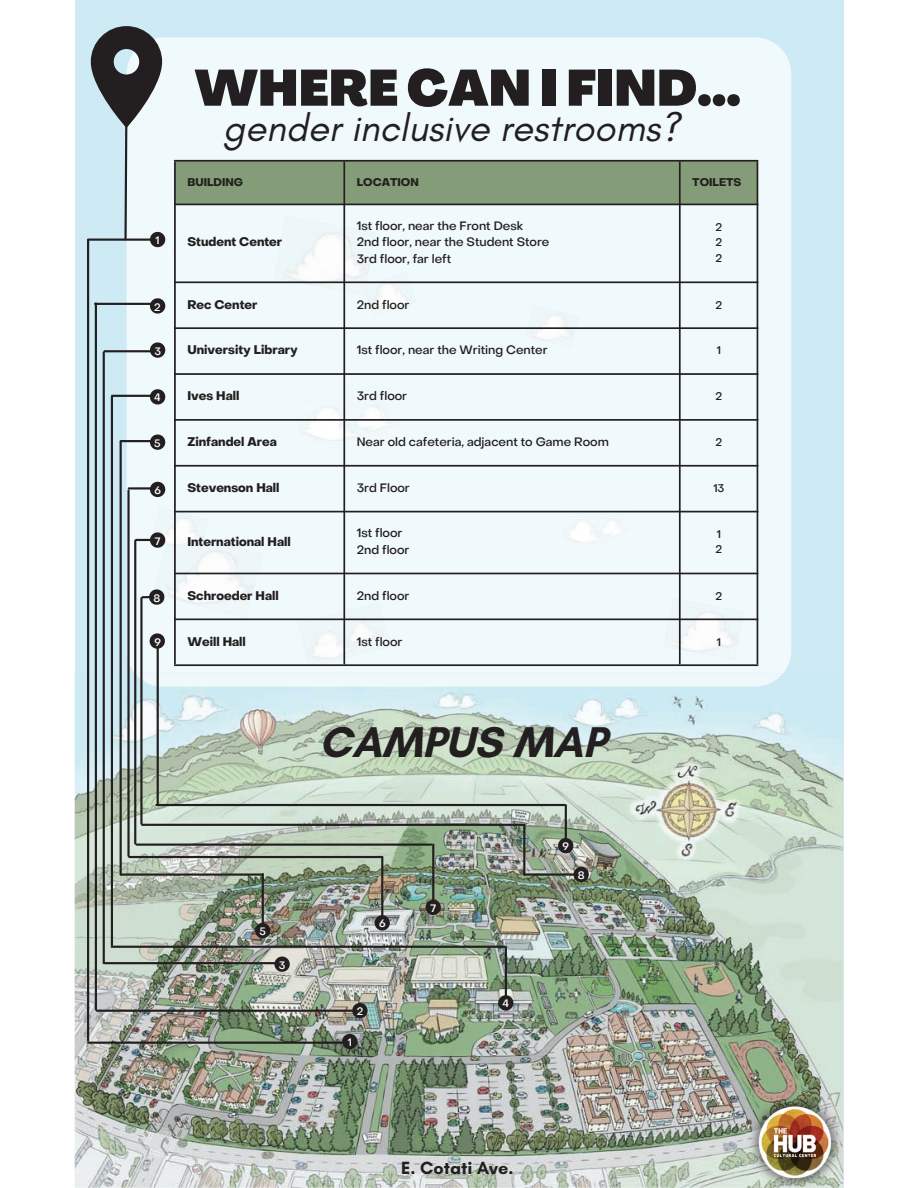
<style>
.page{position:relative;width:918px;height:1188px;background:#fff}
.page>*{position:absolute;margin:0;border:0;box-sizing:border-box;transform-origin:0 0}
.t1{font:900 50.1px "Agrandir";color:#231f20}
.t2{font:700 43.8px "Glacial Indifference";color:#231f20}
.t3{font:italic 38.55px "Glacial Indifference";color:#231f20}
.t4{font:700 18px "Glacial Indifference";color:#231f20}
.t5{font:700 12.3px "Object Sans";color:#231f20}
.t6{font:500 12px/16.5px "Object Sans";color:#231f20}
.t7{font:700 10.95px "Object Sans";color:#231f20}
.t8{font:500 10.95px/15.1px "Object Sans";color:#231f20;text-align:justify}
.t9{font:500 10.65px "Object Sans";color:#fff}
</style>
<div class="page">
<div style="left:75px;top:0;width:768px;height:1188px;background:#ceebf5"></div>
<img style="left:75px;top:673px;width:768px;height:515px">
<div style="left:127px;top:37px;width:664px;height:636px;background:#f0f9fc"></div>
<img style="left:136px;top:673px;width:647px;height:14px">
<img style="left:664px;top:599px;width:79px;height:61px">
<img style="left:299px;top:603px;width:91px;height:64px">
<img style="left:154px;top:539px;width:109px;height:78px">
<img style="left:563px;top:507px;width:68px;height:38px">
<img style="left:152px;top:507px;width:56px;height:46px">
<img style="left:299px;top:388px;width:102px;height:56px">
<img style="left:525px;top:305px;width:53px;height:43px">
<img style="left:274px;top:216px;width:101px;height:78px">
<img style="left:364px;top:272px;width:52px;height:44px">
<div style="left:176px;top:162px;width:581px;height:42px;background:#849d78"></div>
<hr style="left:174px;top:162px;width:2px;height:502px;background:#231f20">
<hr style="left:343px;top:162px;width:2px;height:502px;background:#231f20">
<hr style="left:679px;top:162px;width:2px;height:502px;background:#231f20">
<hr style="left:757px;top:162px;width:1px;height:502px;background:#231f20">
<hr style="left:174px;top:160px;width:584px;height:2px;background:#231f20">
<hr style="left:174px;top:204px;width:584px;height:1px;background:#231f20">
<hr style="left:174px;top:281px;width:584px;height:2px;background:#231f20">
<hr style="left:174px;top:327px;width:584px;height:2px;background:#231f20">
<hr style="left:174px;top:373px;width:584px;height:2px;background:#231f20">
<hr style="left:174px;top:419px;width:584px;height:2px;background:#231f20">
<hr style="left:174px;top:465px;width:584px;height:2px;background:#231f20">
<hr style="left:174px;top:511px;width:584px;height:1px;background:#231f20">
<hr style="left:174px;top:573px;width:584px;height:1px;background:#231f20">
<hr style="left:174px;top:618px;width:584px;height:2px;background:#231f20">
<hr style="left:174px;top:664px;width:584px;height:2px;background:#231f20">
<hr style="left:87px;top:240px;width:2px;height:800px;background:#231f20">
<hr style="left:88px;top:239px;width:75px;height:2px;background:#231f20">
<hr style="left:95px;top:303px;width:67px;height:2px;background:#231f20">
<hr style="left:95px;top:303px;width:2px;height:707px;background:#231f20">
<hr style="left:105px;top:350px;width:57px;height:2px;background:#231f20">
<hr style="left:103px;top:352px;width:2px;height:611px;background:#231f20">
<hr style="left:112px;top:395px;width:51px;height:2px;background:#231f20">
<hr style="left:111px;top:397px;width:2px;height:548px;background:#231f20">
<hr style="left:121px;top:440px;width:38px;height:2px;background:#231f20">
<hr style="left:120px;top:441px;width:2px;height:434px;background:#231f20">
<hr style="left:129px;top:487px;width:34px;height:3px;background:#231f20">
<hr style="left:127px;top:490px;width:3px;height:366px;background:#231f20">
<hr style="left:136px;top:539px;width:23px;height:2px;background:#231f20">
<hr style="left:134px;top:541px;width:2px;height:303px;background:#231f20">
<hr style="left:140px;top:598px;width:3px;height:226px;background:#231f20">
<svg style="left:255px;top:923px;width:15px;height:15px"></svg>
<svg style="left:274px;top:957px;width:16px;height:15px"></svg>
<svg style="left:352px;top:1003px;width:16px;height:15px"></svg>
<svg style="left:342px;top:1034px;width:15px;height:15px"></svg>
<svg style="left:498px;top:995px;width:15px;height:16px"></svg>
<svg style="left:426px;top:900px;width:15px;height:15px"></svg>
<svg style="left:574px;top:867px;width:15px;height:15px"></svg>
<svg style="left:558px;top:838px;width:15px;height:15px"></svg>
<svg style="left:142px;top:589px;width:22px;height:16px"></svg>
<svg style="left:150px;top:532px;width:15px;height:16px"></svg>
<svg style="left:150px;top:482px;width:15px;height:15px"></svg>
<svg style="left:150px;top:435px;width:15px;height:15px"></svg>
<svg style="left:150px;top:389px;width:15px;height:16px"></svg>
<svg style="left:150px;top:342px;width:15px;height:16px"></svg>
<svg style="left:150px;top:298px;width:15px;height:16px"></svg>
<svg style="left:91px;top:26px;width:74px;height:221px"></svg>
<hr style="left:156px;top:804px;width:409px;height:2px;background:#231f20">
<hr style="left:142px;top:824px;width:382px;height:2px;background:#231f20">
<hr style="left:136px;top:844px;width:295px;height:2px;background:#231f20">
<hr style="left:129px;top:856px;width:252px;height:2px;background:#231f20">
<hr style="left:112px;top:946px;width:393px;height:2px;background:#231f20">
<hr style="left:505px;top:947px;width:2px;height:52px;background:#231f20">
<hr style="left:105px;top:962px;width:178px;height:2px;background:#231f20">
<hr style="left:88px;top:1042px;width:261px;height:2px;background:#231f20">
<hr style="left:97px;top:1010px;width:263px;height:2px;background:#231f20">
<svg style="left:375px;top:915px;width:15px;height:16px"></svg>
<hr style="left:565px;top:805px;width:2px;height:40px;background:#231f20">
<hr style="left:523px;top:825px;width:2px;height:50px;background:#231f20">
<hr style="left:524px;top:873px;width:56px;height:3px;background:#231f20">
<hr style="left:432px;top:844px;width:2px;height:58px;background:#231f20">
<hr style="left:381px;top:857px;width:2px;height:60px;background:#231f20">
<hr style="left:262px;top:874px;width:2px;height:51px;background:#231f20">
<hr style="left:121px;top:873px;width:142px;height:3px;background:#231f20">
<svg style="left:150px;top:633px;width:15px;height:16px"></svg>
<hr style="left:157px;top:643px;width:2px;height:162px;background:#231f20">
<img style="left:747px;top:1093px;width:96px;height:95px">
<p class="t9" style="left:155px;top:236px;width:6px">1</p>
<p class="t9" style="left:154px;top:303px;width:8px">2</p>
<p class="t9" style="left:154px;top:347px;width:8px">3</p>
<p class="t9" style="left:154px;top:394px;width:8px">4</p>
<p class="t9" style="left:154px;top:439px;width:8px">5</p>
<p class="t9" style="left:154px;top:486px;width:8px">6</p>
<p class="t9" style="left:155px;top:538px;width:7px">7</p>
<p class="t9" style="left:153px;top:594px;width:8px">8</p>
<p class="t9" style="left:154px;top:638px;width:8px">9</p>
<h1 class="t1" style="left:195px;top:68px;width:548px">WHERE CAN I FIND...</h1>
<h3 class="t3" style="left:223px;top:104px;width:458px">gender inclusive restrooms?</h3>
<p class="t7" style="left:187px;top:177px;width:57px">BUILDING</p>
<p class="t7" style="left:357px;top:177px;width:64px">LOCATION</p>
<p class="t7" style="left:692px;top:177px;width:51px">TOILETS</p>
<p class="t5" style="left:187px;top:237px;width:96px">Student Center</p>
<p class="t6" style="left:357px;top:219px;width:194px">1st floor, near the Front Desk<br>2nd floor, near the Student Store<br>3rd floor, far left</p>
<p class="t8" style="left:716px;top:221px;width:8px">2<br>2<br>2</p>
<p class="t5" style="left:187px;top:299px;width:71px">Rec Center</p>
<p class="t6" style="left:357px;top:297px;width:54px">2nd floor</p>
<p class="t8" style="left:716px;top:298px;width:8px">2</p>
<p class="t5" style="left:187px;top:345px;width:112px">University Library</p>
<p class="t6" style="left:357px;top:343px;width:192px">1st floor, near the Writing Center</p>
<p class="t8" style="left:717px;top:344px;width:6px">1</p>
<p class="t5" style="left:187px;top:391px;width:54px">Ives Hall</p>
<p class="t6" style="left:357px;top:389px;width:52px">3rd floor</p>
<p class="t8" style="left:716px;top:390px;width:8px">2</p>
<p class="t5" style="left:187px;top:437px;width:91px">Zinfandel Area</p>
<p class="t6" style="left:357px;top:435px;width:254px">Near old cafeteria, adjacent to Game Room</p>
<p class="t8" style="left:716px;top:436px;width:8px">2</p>
<p class="t5" style="left:187px;top:483px;width:94px">Stevenson Hall</p>
<p class="t6" style="left:357px;top:481px;width:55px">3rd Floor</p>
<p class="t8" style="left:713px;top:482px;width:13px">13</p>
<p class="t5" style="left:187px;top:537px;width:105px">International Hall</p>
<p class="t6" style="left:357px;top:526px;width:54px">1st floor<br>2nd floor</p>
<p class="t8" style="left:716px;top:527px;width:8px">1<br>2</p>
<p class="t5" style="left:187px;top:591px;width:93px">Schroeder Hall</p>
<p class="t6" style="left:357px;top:588px;width:54px">2nd floor</p>
<p class="t8" style="left:716px;top:589px;width:8px">2</p>
<p class="t5" style="left:187px;top:636px;width:60px">Weill Hall</p>
<p class="t6" style="left:357px;top:634px;width:47px">1st floor</p>
<p class="t8" style="left:717px;top:635px;width:6px">1</p>
<h2 class="t2" style="left:319px;top:716px;width:289px">CAMPUS MAP</h2>
<p class="t9" style="left:260px;top:927px;width:8px">5</p>
<p class="t9" style="left:279px;top:961px;width:8px">3</p>
<p class="t9" style="left:379px;top:920px;width:8px">6</p>
<p class="t9" style="left:357px;top:1007px;width:8px">2</p>
<p class="t9" style="left:348px;top:1038px;width:6px">1</p>
<p class="t9" style="left:430px;top:904px;width:7px">7</p>
<p class="t9" style="left:503px;top:1000px;width:8px">4</p>
<p class="t9" style="left:563px;top:842px;width:8px">9</p>
<p class="t9" style="left:578px;top:871px;width:8px">8</p>
<h3 class="t4" style="left:401px;top:1157px;width:114px">E. Cotati Ave.</h3>
</div>
